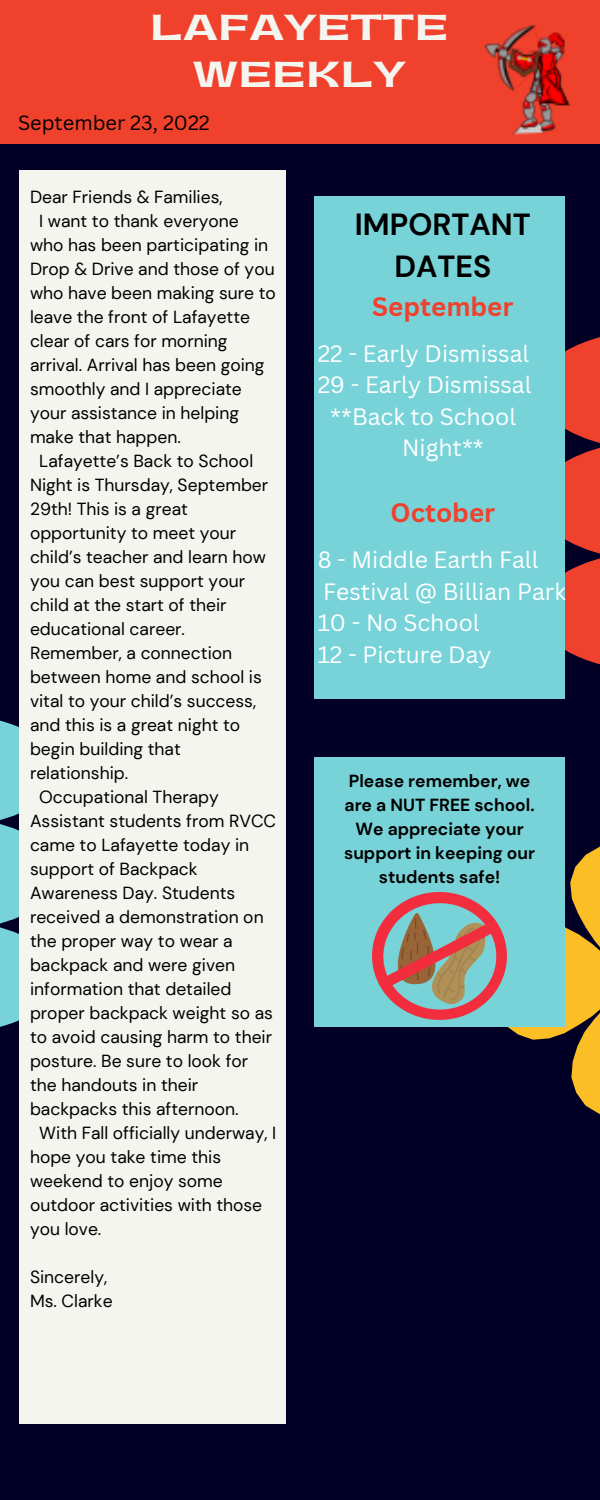
<style>
.page{position:relative;width:600px;height:1500px;background:#010024}
.page>*{position:absolute;margin:0;border:0;box-sizing:border-box;transform-origin:0 0}
.t1{font:800 34px/47.2px "Gatwick";letter-spacing:.03em;color:#f5f5ef;text-align:center}
.t2{font:700 30.5px/42px "DM Sans";color:#000;text-align:center}
.t3{font:700 26px "Canva Sans";color:#f0412d}
.t4{font:23px/31.5px "Canva Sans";color:#fff}
.t5{font:20px "Canva Sans";color:#000}
.t6{font:17.5px/24px "DM Sans";color:#000}
.t7{font:700 17.5px/24px "DM Sans";color:#000;text-align:center}
</style>
<div class="page">
<svg style="left:508px;top:846px;width:92px;height:268px"></svg>
<svg style="left:565px;top:337px;width:35px;height:328px;background:#cd372b"></svg>
<svg style="left:0;top:720px;width:19px;height:307px;background:#6dc0c8"></svg>
<div style="left:315px;top:196px;width:250px;height:502px;background:#78d3d8"></div>
<div style="left:19px;top:171px;width:266px;height:1253px;background:#f5f5ef"></div>
<div style="left:0;top:0;width:600px;height:144px;background:#f0412d"></div>
<div style="left:315px;top:758px;width:250px;height:269px;background:#78d3d8"></div>
<img style="left:484px;top:25px;width:87px;height:110px">
<img style="left:373px;top:892px;width:134px;height:127px">
<h1 class="t1" style="left:150px;top:5px;width:299px">LAFAYETTE<br>WEEKLY</h1>
<p class="t5" style="left:18px;top:109px;width:193px">September 23, 2022</p>
<p class="t6" style="left:30px;top:185px;width:194px">Dear Friends &amp; Families,</p>
<p class="t6" style="left:39px;top:209px;width:201px">I want to thank everyone</p>
<p class="t6" style="left:30px;top:233px;width:240px">who has been participating in</p>
<p class="t6" style="left:30px;top:257px;width:246px">Drop &amp; Drive and those of you</p>
<p class="t6" style="left:30px;top:281px;width:248px">who have been making sure to</p>
<p class="t6" style="left:30px;top:305px;width:222px">leave the front of Lafayette</p>
<p class="t6" style="left:30px;top:329px;width:199px">clear of cars for morning</p>
<p class="t6" style="left:30px;top:353px;width:236px">arrival. Arrival has been going</p>
<p class="t6" style="left:30px;top:377px;width:213px">smoothly and I appreciate</p>
<p class="t6" style="left:30px;top:401px;width:211px">your assistance in helping</p>
<p class="t6" style="left:30px;top:425px;width:152px">make that happen.</p>
<p class="t6" style="left:39px;top:449px;width:215px">Lafayette’s Back to School</p>
<p class="t6" style="left:30px;top:473px;width:240px">Night is Thursday, September</p>
<p class="t6" style="left:30px;top:497px;width:159px">29th! This is a great</p>
<p class="t6" style="left:30px;top:521px;width:208px">opportunity to meet your</p>
<p class="t6" style="left:30px;top:545px;width:238px">child’s teacher and learn how</p>
<p class="t6" style="left:30px;top:569px;width:217px">you can best support your</p>
<p class="t6" style="left:30px;top:593px;width:198px">child at the start of their</p>
<p class="t6" style="left:30px;top:617px;width:157px">educational career.</p>
<p class="t6" style="left:30px;top:641px;width:204px">Remember, a connection</p>
<p class="t6" style="left:30px;top:665px;width:233px">between home and school is</p>
<p class="t6" style="left:30px;top:689px;width:228px">vital to your child’s success,</p>
<p class="t6" style="left:30px;top:713px;width:212px">and this is a great night to</p>
<p class="t6" style="left:30px;top:737px;width:152px">begin building that</p>
<p class="t6" style="left:30px;top:761px;width:100px">relationship.</p>
<p class="t6" style="left:39px;top:785px;width:181px">Occupational Therapy</p>
<p class="t6" style="left:30px;top:809px;width:248px">Assistant students from RVCC</p>
<p class="t6" style="left:30px;top:833px;width:221px">came to Lafayette today in</p>
<p class="t6" style="left:30px;top:857px;width:169px">support of Backpack</p>
<p class="t6" style="left:30px;top:881px;width:207px">Awareness Day. Students</p>
<p class="t6" style="left:30px;top:905px;width:235px">received a demonstration on</p>
<p class="t6" style="left:30px;top:929px;width:204px">the proper way to wear a</p>
<p class="t6" style="left:30px;top:953px;width:207px">backpack and were given</p>
<p class="t6" style="left:30px;top:977px;width:203px">information that detailed</p>
<p class="t6" style="left:30px;top:1001px;width:244px">proper backpack weight so as</p>
<p class="t6" style="left:30px;top:1025px;width:244px">to avoid causing harm to their</p>
<p class="t6" style="left:30px;top:1049px;width:220px">posture. Be sure to look for</p>
<p class="t6" style="left:30px;top:1073px;width:170px">the handouts in their</p>
<p class="t6" style="left:30px;top:1097px;width:210px">backpacks this afternoon.</p>
<p class="t6" style="left:39px;top:1121px;width:239px">With Fall officially underway, I</p>
<p class="t6" style="left:30px;top:1145px;width:193px">hope you take time this</p>
<p class="t6" style="left:30px;top:1169px;width:194px">weekend to enjoy some</p>
<p class="t6" style="left:30px;top:1193px;width:234px">outdoor activities with those</p>
<p class="t6" style="left:30px;top:1217px;width:73px">you love.</p>
<p class="t6" style="left:30px;top:1265px;width:84px">Sincerely,<br>Ms. Clarke</p>
<h2 class="t2" style="left:355px;top:203px;width:177px">IMPORTANT<br>DATES</h2>
<h3 class="t3" style="left:372px;top:288px;width:143px">September</h3>
<h3 class="t4" style="left:318px;top:337px;width:213px">22 - Early Dismissal</h3>
<h3 class="t4" style="left:318px;top:369px;width:215px">29 - Early Dismissal</h3>
<h3 class="t4" style="left:330px;top:400px;width:187px">**Back to School</h3>
<h3 class="t4" style="left:402px;top:432px;width:83px">Night**</h3>
<h3 class="t3" style="left:391px;top:495px;width:106px">October</h3>
<h3 class="t4" style="left:318px;top:543px;width:250px">8 - Middle Earth Fall<br>Festival @ Billian Park<br>10 - No School<br>12 - Picture Day</h3>
<p class="t7" style="left:344px;top:769px;width:192px">Please remember, we are a NUT FREE school.<br>We appreciate your support in keeping our students safe!</p>
</div>
